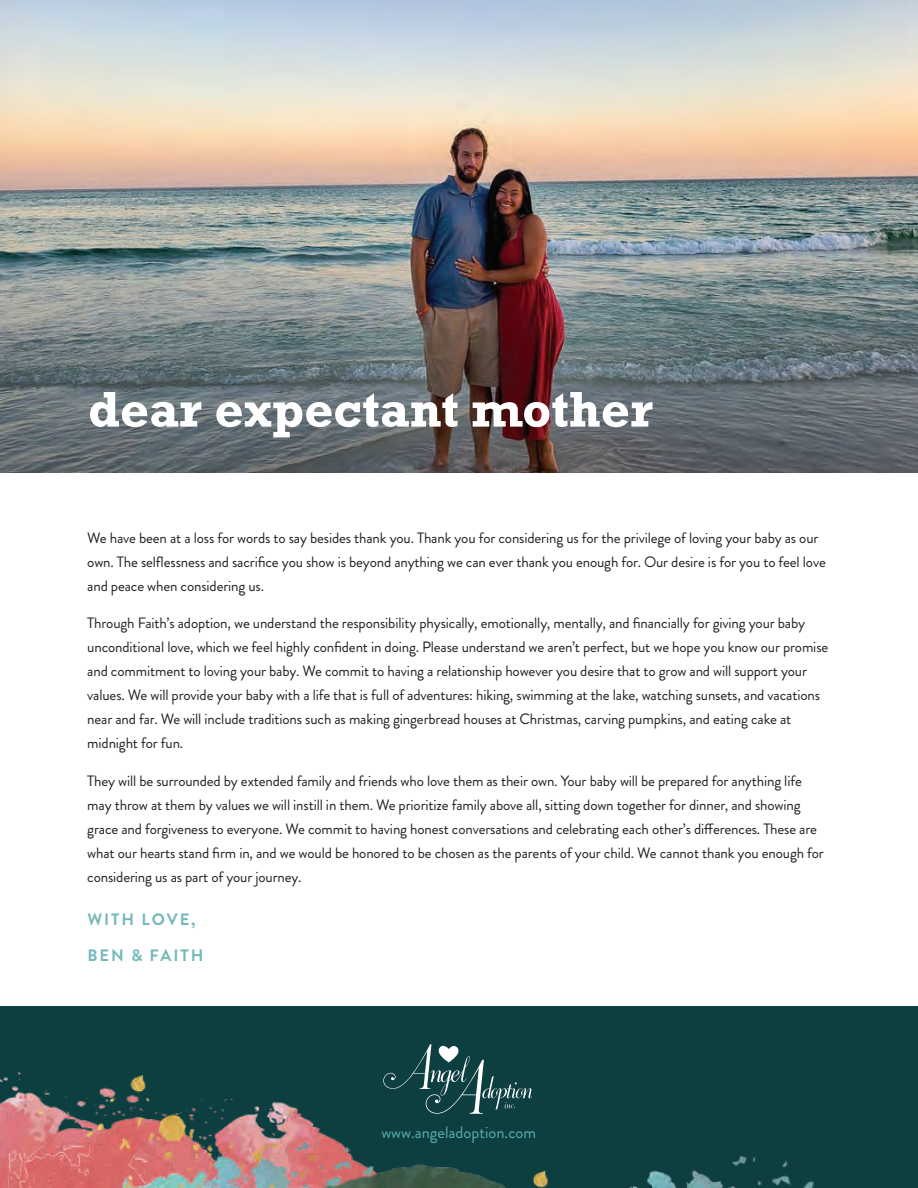
<style>
.page{position:relative;width:918px;height:1188px;background:#fff}
.page>*{position:absolute;margin:0;border:0;box-sizing:border-box;transform-origin:0 0}
.t1{font:700 51px "Rockwell Std";color:#fff}
.t2{font:16.5px "Brandon Grotesque";color:#5aafb0}
.t3{font:700 16.5px/36px "Brandon Grotesque";letter-spacing:.12em;color:#73b8ba}
.t4{font:15px/24px "Brandon Grotesque";letter-spacing:-.01em;color:#231f20}
</style>
<div class="page">
<img style="left:0;top:0;width:918px;height:1188px">
<h1 class="t1" style="left:88px;top:379px;width:566px">dear expectant mother</h1>
<p class="t4" style="left:87px;top:526px;width:740px">We have been at a loss for words to say besides thank you. Thank you for considering us for the privilege of loving your baby as our own. The selflessness and sacrifice you show is beyond anything we can ever thank you enough for. Our desire is for you to feel love and peace when considering us.</p>
<p class="t4" style="left:87px;top:611px;width:743px">Through Faith’s adoption, we understand the responsibility physically, emotionally, mentally, and financially for giving your baby unconditional love, which we feel highly confident in doing. Please understand we aren’t perfect, but we hope you know our promise and commitment to loving your baby. We commit to having a relationship however you desire that to grow and will support your values. We will provide your baby with a life that is full of adventures: hiking, swimming at the lake, watching sunsets, and vacations near and far. We will include traditions such as making gingerbread houses at Christmas, carving pumpkins, and eating cake at midnight for fun.</p>
<p class="t4" style="left:87px;top:769px;width:738px">They will be surrounded by extended family and friends who love them as their own. Your baby will be prepared for anything life may throw at them by values we will instill in them. We prioritize family above all, sitting down together for dinner, and showing grace and forgiveness to everyone. We commit to having honest conversations and celebrating each other’s differences. These are what our hearts stand firm in, and we would be honored to be chosen as the parents of your child. We cannot thank you enough for considering us as part of your journey.</p>
<p class="t3" style="left:87px;top:902px;width:118px">WITH LOVE,<br>BEN &amp; FAITH</p>
<p class="t2" style="left:381px;top:1121px;width:156px">www.angeladoption.com</p>
</div>
